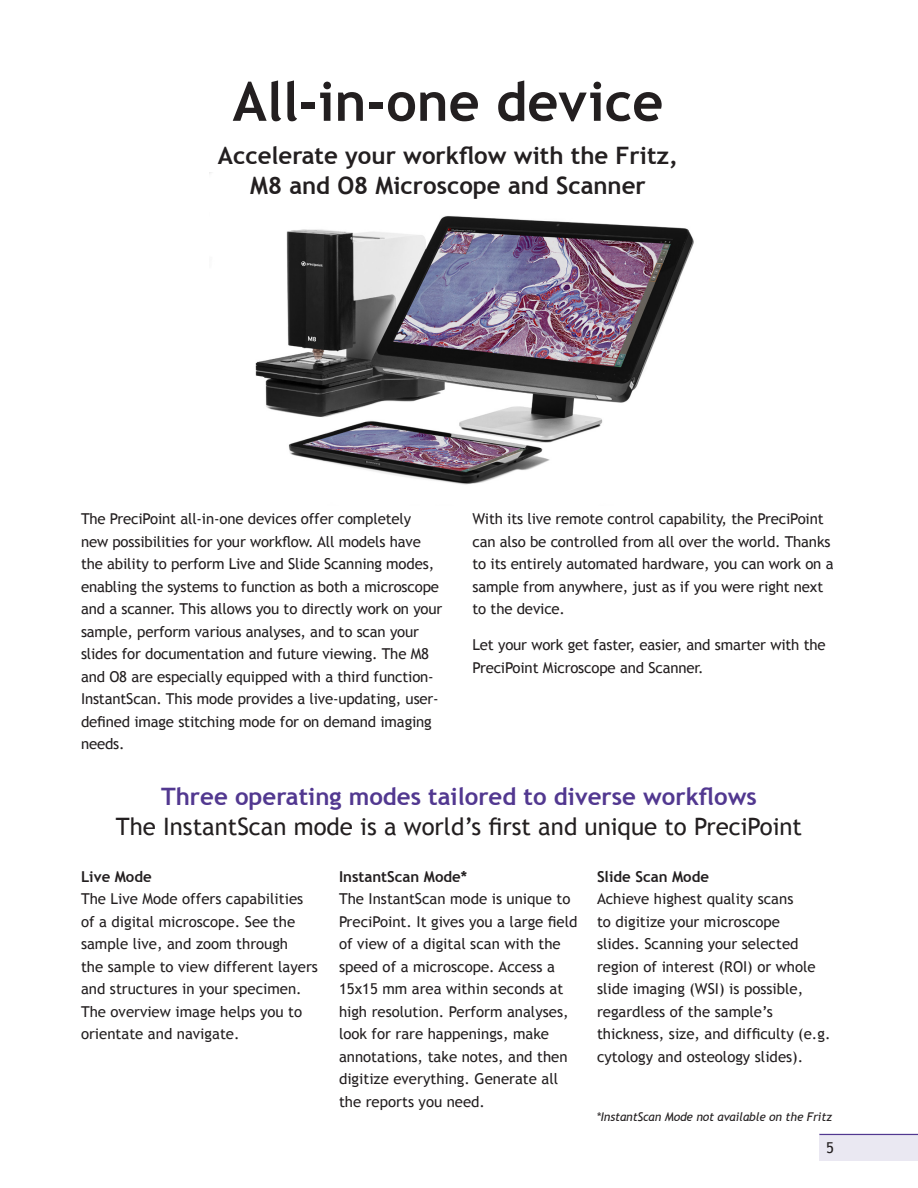
<style>
.page{position:relative;width:918px;height:1188px;background:#fff}
.page>*{position:absolute;margin:0;border:0;box-sizing:border-box;transform-origin:0 0}
.t1{font:700 54px "Trebuchet MS";color:#231f20}
.t2{font:700 24px/30px "Trebuchet MS";color:#231f20;text-align:center}
.t3{font:24px "Trebuchet MS";color:#231f20}
.t4{font:700 24px "Trebuchet MS";color:#523890}
.t5{font:15px/22.5px "Trebuchet MS";letter-spacing:-.01em;color:#231f20}
.t6{font:700 15px "Trebuchet MS";color:#231f20}
.t7{font:italic 12px "Trebuchet MS";letter-spacing:-.01em;color:#231f20}
</style>
<div class="page">
<div style="left:819px;top:1133px;width:99px;height:28px;background:#eae8f2"></div>
<hr style="left:819px;top:1134px;width:99px;height:1px;background:#523890">
<img style="left:209px;top:172px;width:485px;height:313px">
<h1 class="t1" style="left:233px;top:68px;width:432px">All-in-one device</h1>
<h2 class="t2" style="left:218px;top:141px;width:462px">Accelerate your workflow with the Fritz,<br>M8 and O8 Microscope and Scanner</h2>
<p class="t5" style="left:81px;top:508px;width:363px">The PreciPoint all-in-one devices offer completely<br>new possibilities for your workflow. All models have the ability to perform Live and Slide Scanning modes, enabling the systems to function as both a microscope and a scanner. This allows you to directly work on your sample, perform various analyses, and to scan your slides for documentation and future viewing. The M8 and O8 are especially equipped with a third function-InstantScan. This mode provides a live-updating, user&shy;defined image stitching mode for on demand imaging needs.</p>
<p class="t5" style="left:472px;top:508px;width:363px">With its live remote control capability, the PreciPoint can also be controlled from all over the world. Thanks to its entirely automated hardware, you can work on a sample from anywhere, just as if you were right next to the device.</p>
<p class="t5" style="left:472px;top:634px;width:355px">Let your work get faster, easier, and smarter with the<br>PreciPoint Microscope and Scanner.</p>
<h2 class="t4" style="left:161px;top:782px;width:597px">Three operating modes tailored to diverse workflows</h2>
<h2 class="t3" style="left:116px;top:813px;width:688px">The InstantScan mode is a world’s first and unique to PreciPoint</h2>
<p class="t6" style="left:81px;top:867px;width:72px">Live Mode</p>
<p class="t5" style="left:81px;top:888px;width:239px">The Live Mode offers capabilities of a digital microscope. See the sample live, and zoom through<br>the sample to view different layers and structures in your specimen.<br>The overview image helps you to orientate and navigate.</p>
<p class="t6" style="left:339px;top:867px;width:130px">InstantScan Mode*</p>
<p class="t5" style="left:339px;top:888px;width:240px">The InstantScan mode is unique to<br>PreciPoint. It gives you a large field of view of a digital scan with the speed of a microscope. Access a<br>15x15 mm area within seconds at high resolution. Perform analyses, look for rare happenings, make annotations, take notes, and then digitize everything. Generate all the reports you need.</p>
<p class="t6" style="left:597px;top:867px;width:114px">Slide Scan Mode</p>
<p class="t5" style="left:597px;top:888px;width:235px">Achieve highest quality scans<br>to digitize your microscope<br>slides. Scanning your selected region of interest (ROI) or whole slide imaging (WSI) is possible, regardless of the sample’s thickness, size, and difficulty (e.g. cytology and osteology slides).</p>
<p class="t7" style="left:596px;top:1109px;width:237px">*InstantScan Mode not available on the Fritz</p>
<p class="t5" style="left:826px;top:1136px;width:9px">5</p>
</div>
